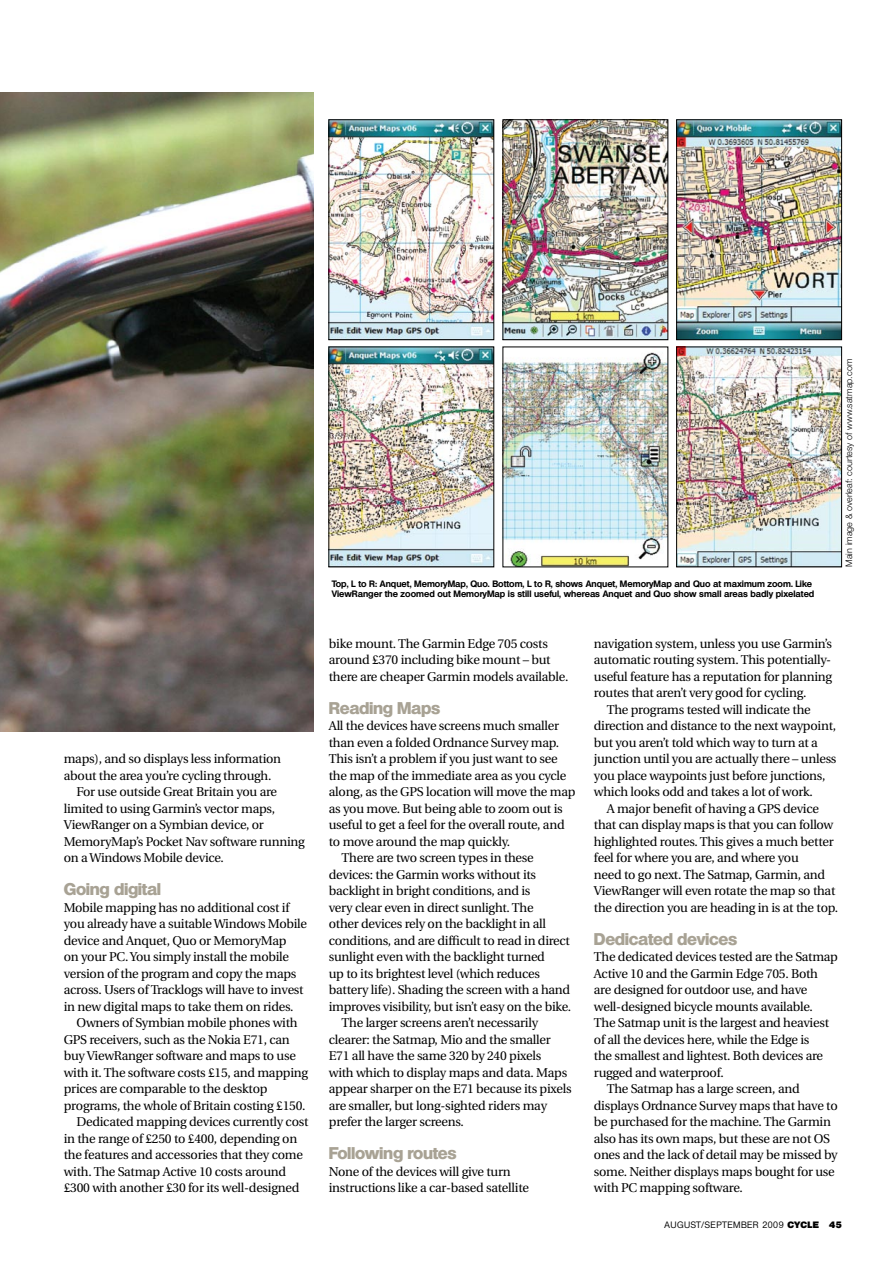
<style>
.page{position:relative;width:893px;height:1263px;background:#fff}
.page>*{position:absolute;margin:0;border:0;box-sizing:border-box;transform-origin:0 0}
._2ndPara{font:800 16.5px "Olympia";letter-spacing:-.02em;color:#a8a294}
._2ndPara-2{font:12.75px/16.5px "Utopia";letter-spacing:-.02em;color:#000}
.Pic_caption{font:700 9px/10.5px "Olympia";color:#000}
.t1{font:300 9px "Helvetica Neue";color:#000}
.t2{font:500 9px "Olympia";letter-spacing:.05em;color:#000}
.s1{font-weight:800}
</style>
<div class="page">
<img style="left:0;top:92px;width:313px;height:639px">
<img style="left:330px;top:121px;width:162px;height:217px">
<div style="left:328px;top:119px;width:166px;height:221px;border:1px solid #000"></div>
<img style="left:505px;top:121px;width:161px;height:217px">
<div style="left:503px;top:119px;width:165px;height:221px;border:1px solid #000"></div>
<img style="left:678px;top:121px;width:162px;height:217px">
<div style="left:676px;top:119px;width:166px;height:221px;border:1px solid #000"></div>
<img style="left:330px;top:349px;width:162px;height:216px">
<div style="left:328px;top:347px;width:166px;height:220px;border:1px solid #000"></div>
<img style="left:505px;top:352px;width:161px;height:213px">
<img style="left:678px;top:349px;width:162px;height:216px">
<div style="left:676px;top:347px;width:166px;height:220px;border:1px solid #000"></div>
<p class="_2ndPara-2" style="left:64px;top:751px;width:219px">maps), and so displays less information about the area you’re cycling through.</p>
<p class="_2ndPara-2" style="left:64px;top:784px;width:242px;text-indent:13px">For use outside Great Britain you are limited to using Garmin’s vector maps, ViewRanger on a Symbian device, or MemoryMap’s Pocket Nav software running on a Windows Mobile device.</p>
<p class="_2ndPara" style="left:64px;top:880px;width:99px">Going digital</p>
<p class="_2ndPara-2" style="left:64px;top:899px;width:245px">Mobile mapping has no additional cost if you already have a suitable Windows Mobile device and Anquet, Quo or MemoryMap<br>on your PC. You simply install the mobile version of the program and copy the maps across. Users of Tracklogs will have to invest in new digital maps to take them on rides.</p>
<p class="_2ndPara-2" style="left:64px;top:1015px;width:246px;text-indent:13px">Owners of Symbian mobile phones with GPS receivers, such as the Nokia E71, can buy ViewRanger software and maps to use with it. The software costs £15, and mapping prices are comparable to the desktop programs, the whole of Britain costing £150.</p>
<p class="_2ndPara-2" style="left:64px;top:1114px;width:246px;text-indent:13px">Dedicated mapping devices currently cost in the range of £250 to £400, depending on the features and accessories that they come with. The Satmap Active 10 costs around £300 with another £30 for its well-designed</p>
<p class="Pic_caption" style="left:332px;top:578px;width:484px">Top, L to R: Anquet, MemoryMap, Quo. Bottom, L to R, shows Anquet, MemoryMap and Quo at maximum zoom. Like<br>ViewRanger the zoomed out MemoryMap is still useful, whereas Anquet and Quo show small areas badly pixelated</p>
<p class="t1" style="left:843px;top:567px;width:209px;rotate:-90deg">Main image &amp; overleaf: courtesy of www.satmap.com</p>
<p class="_2ndPara-2" style="left:329px;top:635px;width:241px">bike mount. The Garmin Edge 705 costs around £370 including bike mount – but there are cheaper Garmin models available.</p>
<p class="_2ndPara" style="left:329px;top:698px;width:113px">Reading Maps</p>
<p class="_2ndPara-2" style="left:329px;top:718px;width:248px">All the devices have screens much smaller than even a folded Ordnance Survey map.<br>This isn’t a problem if you just want to see the map of the immediate area as you cycle along, as the GPS location will move the map as you move. But being able to zoom out is useful to get a feel for the overall route, and to move around the map quickly.</p>
<p class="_2ndPara-2" style="left:329px;top:850px;width:244px;text-indent:13px">There are two screen types in these devices: the Garmin works without its backlight in bright conditions, and is<br>very clear even in direct sunlight. The<br>other devices rely on the backlight in all conditions, and are difficult to read in direct sunlight even with the backlight turned<br>up to its brightest level (which reduces battery life). Shading the screen with a hand improves visibility, but isn’t easy on the bike.</p>
<p class="_2ndPara-2" style="left:329px;top:1015px;width:244px;text-indent:13px">The larger screens aren’t necessarily clearer: the Satmap, Mio and the smaller E71 all have the same 320 by 240 pixels<br>with which to display maps and data. Maps appear sharper on the E71 because its pixels are smaller, but long-sighted riders may prefer the larger screens.</p>
<p class="_2ndPara" style="left:329px;top:1144px;width:129px">Following routes</p>
<p class="_2ndPara-2" style="left:329px;top:1163px;width:202px">None of the devices will give turn instructions like a car-based satellite</p>
<p class="_2ndPara-2" style="left:594px;top:635px;width:240px;text-align:justify">navigation system, unless you use Garmin’s automatic routing system. This potentially&shy;useful feature has a reputation for planning routes that aren’t very good for cycling.</p>
<p class="_2ndPara-2" style="left:594px;top:701px;width:244px;text-indent:13px">The programs tested will indicate the direction and distance to the next waypoint, but you aren’t told which way to turn at a junction until you are actually there – unless you place waypoints just before junctions, which looks odd and takes a lot of work.</p>
<p class="_2ndPara-2" style="left:594px;top:800px;width:246px;text-indent:13px">A major benefit of having a GPS device that can display maps is that you can follow highlighted routes. This gives a much better feel for where you are, and where you<br>need to go next. The Satmap, Garmin, and ViewRanger will even rotate the map so that the direction you are heading in is at the top.</p>
<p class="_2ndPara" style="left:594px;top:929px;width:145px">Dedicated devices</p>
<p class="_2ndPara-2" style="left:594px;top:949px;width:246px">The dedicated devices tested are the Satmap Active 10 and the Garmin Edge 705. Both are designed for outdoor use, and have well-designed bicycle mounts available.<br>The Satmap unit is the largest and heaviest of all the devices here, while the Edge is<br>the smallest and lightest. Both devices are rugged and waterproof.</p>
<p class="_2ndPara-2" style="left:594px;top:1081px;width:245px;text-indent:13px">The Satmap has a large screen, and displays Ordnance Survey maps that have to be purchased for the machine. The Garmin also has its own maps, but these are not OS ones and the lack of detail may be missed by some. Neither displays maps bought for use with PC mapping software.</p>
<p class="t2" style="left:664px;top:1219px;width:179px">AUGUST/SEPTEMBER 2009 <span class="s1">CYCLE 45</span></p>
</div>
